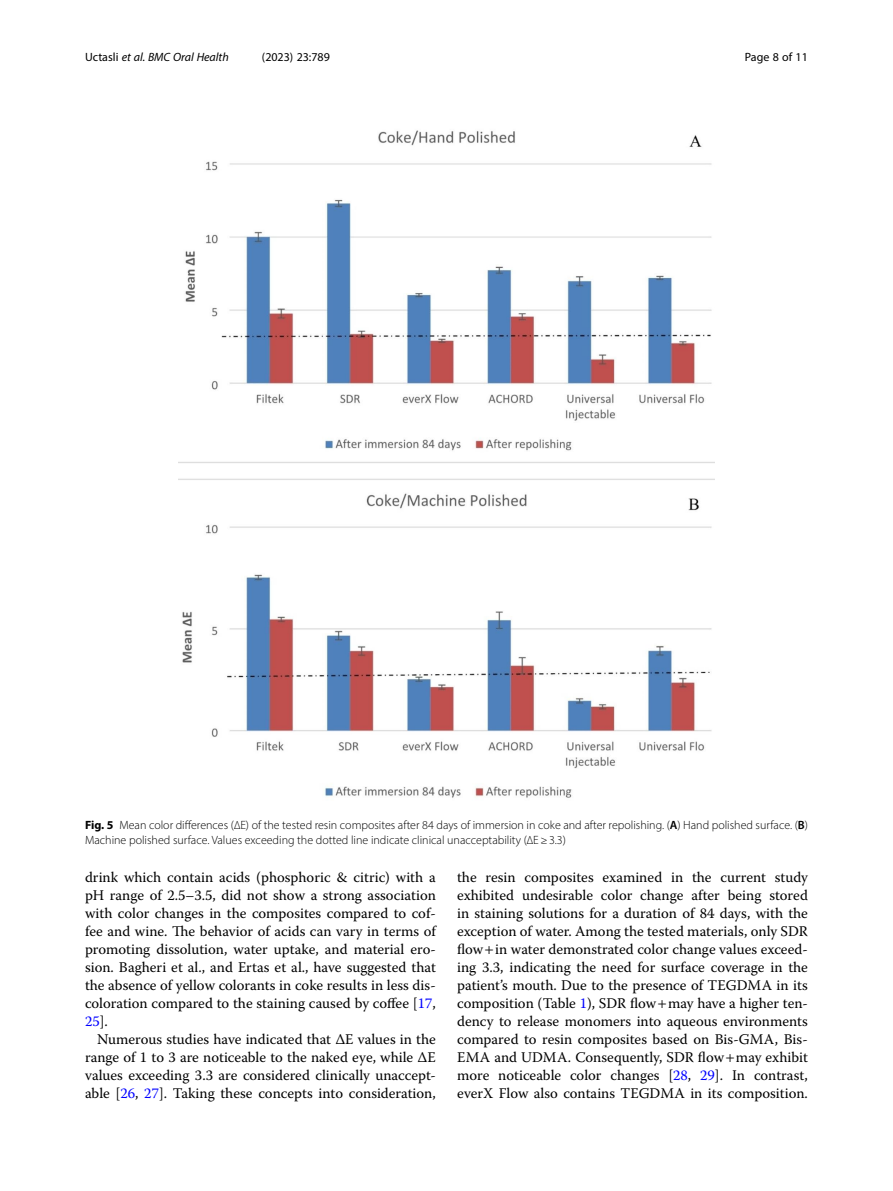
<style>
.page{position:relative;width:893px;height:1191px;background:#fff}
.page>*{position:absolute;margin:0;border:0;box-sizing:border-box;transform-origin:0 0}
.Body_Text_Indent{font:14.7px/18px "Warnock Pro";color:#000;text-align:justify}
.Figure_Caption{font:300 12px/15px "Myriad Pro";color:#000}
.t1{font:italic 12px "Myriad Pro";color:#000}
.t2{font:12px "Myriad Pro";color:#000}
.s1{font-style:normal}
.s2{font-weight:700}
.s3{font-weight:600}
.s4{color:#00f}
</style>
<div class="page">
<img style="left:178px;top:130px;width:536px;height:668px">
<p class="t1" style="left:85px;top:50px;width:145px"><span class="s1">Uctasli</span> et al. BMC Oral Health</p>
<p class="t2" style="left:262px;top:50px;width:70px">(2023) 23:789</p>
<p class="t2" style="left:745px;top:50px;width:65px">Page 8 of 11</p>
<p class="Figure_Caption" style="left:85px;top:817px;width:724px"><span class="s2">Fig. 5</span> Mean color differences (∆E) of the tested resin composites after 84 days of immersion in coke and after repolishing. (<span class="s3">A</span>) Hand polished surface. (<span class="s3">B</span>)<br>Machine polished surface. Values exceeding the dotted line indicate clinical unacceptability (∆E≥3.3)</p>
<p class="Body_Text_Indent" style="left:85px;top:868px;width:352px">drink which contain acids (phosphoric &amp; citric) with a pH range of 2.5–3.5, did not show a strong association with color changes in the composites compared to cof&shy;fee and wine. The behavior of acids can vary in terms of promoting dissolution, water uptake, and material ero&shy;sion. Bagheri et al., and Ertas et al., have suggested that the absence of yellow colorants in coke results in less dis&shy;coloration compared to the staining caused by coffee [<span class="s4">17</span>, <span class="s4">25</span>].</p>
<p class="Body_Text_Indent" style="left:85px;top:1030px;width:352px;text-indent:12px">Numerous studies have indicated that ∆E values in the range of 1 to 3 are noticeable to the naked eye, while ∆E values exceeding 3.3 are considered clinically unaccept&shy;able [<span class="s4">26</span>, <span class="s4">27</span>]. Taking these concepts into consideration,</p>
<p class="Body_Text_Indent" style="left:457px;top:868px;width:352px">the resin composites examined in the current study exhibited undesirable color change after being stored in staining solutions for a duration of 84 days, with the exception of water. Among the tested materials, only SDR flow in water demonstrated color change values exceed&shy;ing 3.3, indicating the need for surface coverage in the patient’s mouth. Due to the presence of TEGDMA in its composition (Table <span class="s4">1</span>), SDR flow may have a higher ten&shy;dency to release monomers into aqueous environments compared to resin composites based on Bis-GMA, Bis-EMA and UDMA. Consequently, SDR flow may exhibit more noticeable color changes [<span class="s4">28</span>, <span class="s4">29</span>]. In contrast, everX Flow also contains TEGDMA in its composition.</p>
</div>
